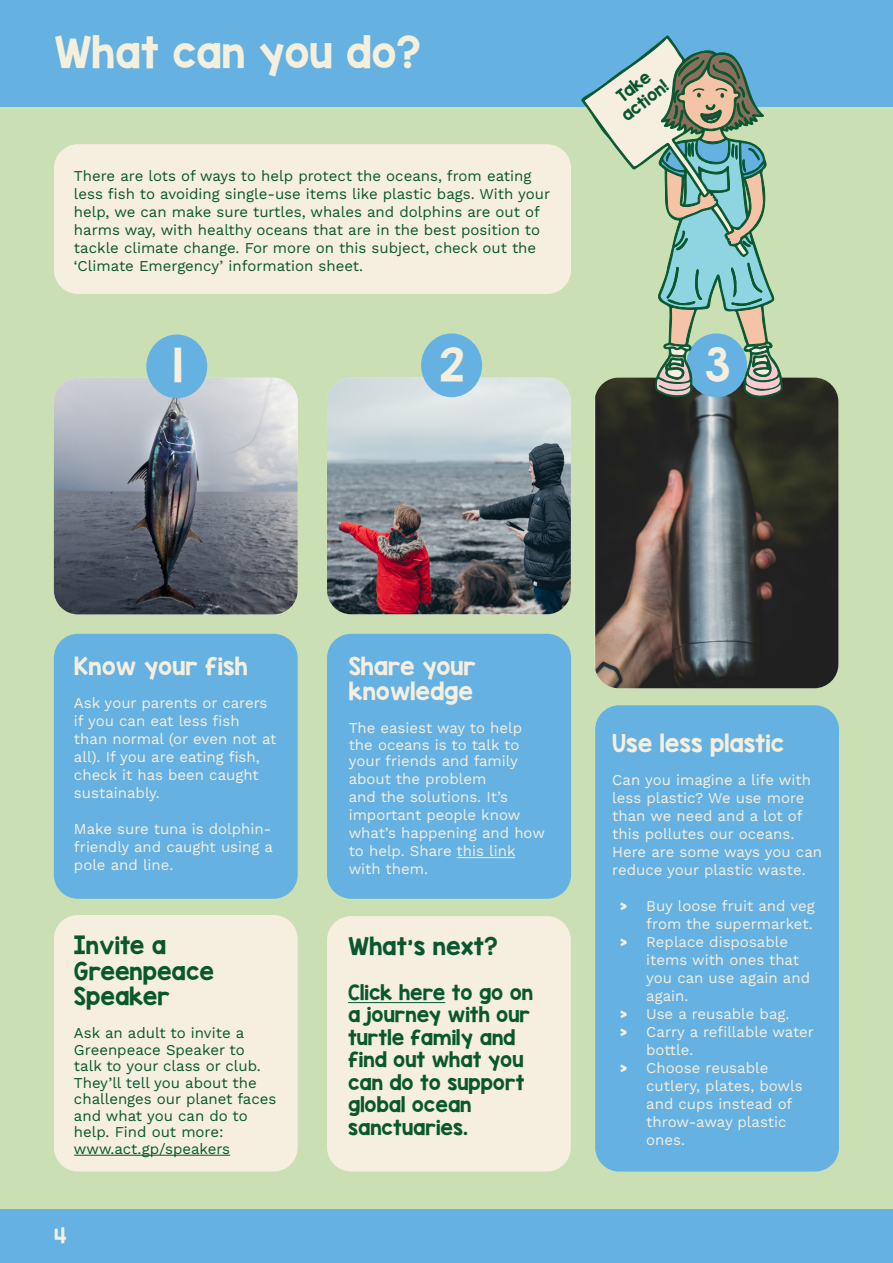
<style>
.page{position:relative;width:893px;height:1263px;background:#cbdfb4}
.page>*{position:absolute;margin:0;border:0;box-sizing:border-box;transform-origin:0 0}
.t1{font:39px "KG Blank Space Solid";color:#f6efdf}
.t2{font:37.5px "KG Blank Space Solid";color:#f5f0de}
.t3{font:21px/25.5px "KG Blank Space Solid";color:#f6efdf}
.t4{font:21px/25.5px "KG Blank Space Solid";color:#09572c}
.t5{font:21px "KG Blank Space Solid";color:#08572f}
.t6{font:18px/22.5px "KG Blank Space Solid";color:#09572c}
.t7{font:18px "KG Blank Space Solid";color:#f6efdf}
.t8{font:15px/18px "Work Sans";color:#f6efdf}
.t9{font:15px/18px "Work Sans";color:#09572c}
.t10{font:15px/16.5px "Work Sans";color:#08572f}
.t11{font:15px/18px "KG Blank Space Solid";color:#08572f;text-align:center}
.s1{color:#08572f}
.s2{font-family:"KG Blank Space Solid"}
</style>
<div class="page">
<div style="left:0;top:1210px;width:893px;height:53px;background:#65b1e2"></div>
<div style="left:54px;top:144px;width:517px;height:150px;background:#f6efdf;border-radius:24px"></div>
<div style="left:0;top:0;width:893px;height:106px;background:#65b1e2"></div>
<div style="left:54px;top:634px;width:244px;height:265px;background:#65b1e2;border-radius:24px"></div>
<div style="left:595px;top:705px;width:244px;height:466px;background:#65b1e2;border-radius:24px"></div>
<div style="left:327px;top:634px;width:244px;height:265px;background:#65b1e2;border-radius:24px"></div>
<img style="left:54px;top:378px;width:244px;height:236px">
<img style="left:595px;top:378px;width:243px;height:310px">
<img style="left:327px;top:378px;width:244px;height:236px">
<div style="left:146px;top:334px;width:61px;height:64px;background:#65b1e2;border-radius:50%"></div>
<div style="left:421px;top:333px;width:61px;height:64px;background:#65b1e2;border-radius:50%"></div>
<div style="left:327px;top:916px;width:244px;height:255px;background:#f6efdf;border-radius:24px"></div>
<hr style="left:348px;top:1002px;width:97px;height:1px;background:#08572f">
<hr style="left:457px;top:857px;width:58px;height:1px;background:#f6efdf">
<svg style="left:584px;top:37px;width:198px;height:360px"></svg>
<div style="left:54px;top:915px;width:244px;height:256px;background:#f6efdf;border-radius:24px"></div>
<hr style="left:74px;top:1155px;width:156px;height:1px;background:#08572f">
<p class="t2" style="left:54px;top:27px;width:369px">What can you do?</p>
<p class="t9" style="left:74px;top:166px;width:478px">There are lots of ways to help protect the oceans, from eating less fish to avoiding single-use items like plastic bags. With your help, we can make sure turtles, whales and dolphins are out of harms way, with healthy oceans that are in the best position to tackle climate change. For more on this subject, check out the ‘Climate Emergency’ information sheet.</p>
<p class="t11" style="left:606px;top:96px;width:56px;rotate:-38deg">Take action!</p>
<p class="t1" style="left:174px;top:340px;width:11px">1</p>
<p class="t1" style="left:439px;top:339px;width:26px">2</p>
<p class="t1" style="left:705px;top:339px;width:27px">3</p>
<p class="t3" style="left:74px;top:653px;width:175px">Know your fish</p>
<p class="t8" style="left:74px;top:693px;width:204px">Ask your parents or carers if you can eat less fish than normal (or even not at all). If you are eating fish, check it has been caught sustainably.</p>
<p class="t8" style="left:74px;top:819px;width:201px;text-align:justify">Make sure tuna is dolphin&shy;friendly and caught using a pole and line.</p>
<p class="t4" style="left:74px;top:932px;width:142px">Invite a<br>Greenpeace<br>Speaker</p>
<p class="t10" style="left:74px;top:1024px;width:204px">Ask an adult to invite a<br>Greenpeace Speaker to talk to your class or club.<br>They’ll tell you about the challenges our planet faces and what you can do to help. Find out more:</p>
<p class="t10" style="left:74px;top:1140px;width:158px">www.act.gp/speakers</p>
<p class="t7" style="left:54px;top:1223px;width:14px">4</p>
<p class="t3" style="left:349px;top:653px;width:129px">Share your knowledge</p>
<p class="t8" style="left:349px;top:719px;width:175px;line-height:16.5px">The easiest way to help the oceans is to talk to your friends and family</p>
<p class="t8" style="left:349px;top:769px;width:198px">about the problem<br>and the solutions. It’s important people know what’s happening and how to help. Share this link with them.</p>
<p class="t5" style="left:348px;top:932px;width:151px">What’s next?</p>
<p class="t6" style="left:348px;top:981px;width:187px"><span class="s1">Click here</span> to go on a journey with our turtle family and find out what you can do to support global ocean sanctuaries.</p>
<p class="t3" style="left:612px;top:730px;width:174px">Use less plastic</p>
<p class="t8" style="left:612px;top:770px;width:211px">Can you imagine a life with less plastic? We use more than we need and a lot of this pollutes our oceans.<br>Here are some ways you can reduce your plastic waste.</p>
<p class="t8" style="left:619px;top:896px;width:197px;text-align:right"><span class="s2">›</span> Buy loose fruit and veg from the supermarket.</p>
<p class="t8" style="left:646px;top:932px;width:165px;text-indent:-27px"><span class="s2">›</span> Replace disposable items with ones that you can use again and again.</p>
<p class="t8" style="left:619px;top:1004px;width:172px"><span class="s2">›</span> Use a reusable bag.</p>
<p class="t8" style="left:646px;top:1022px;width:169px;text-indent:-27px"><span class="s2">›</span> Carry a refillable water bottle.</p>
<p class="t8" style="left:646px;top:1058px;width:158px;text-indent:-27px"><span class="s2">›</span> Choose reusable cutlery, plates, bowls and cups instead of throw-away plastic ones.</p>
</div>
